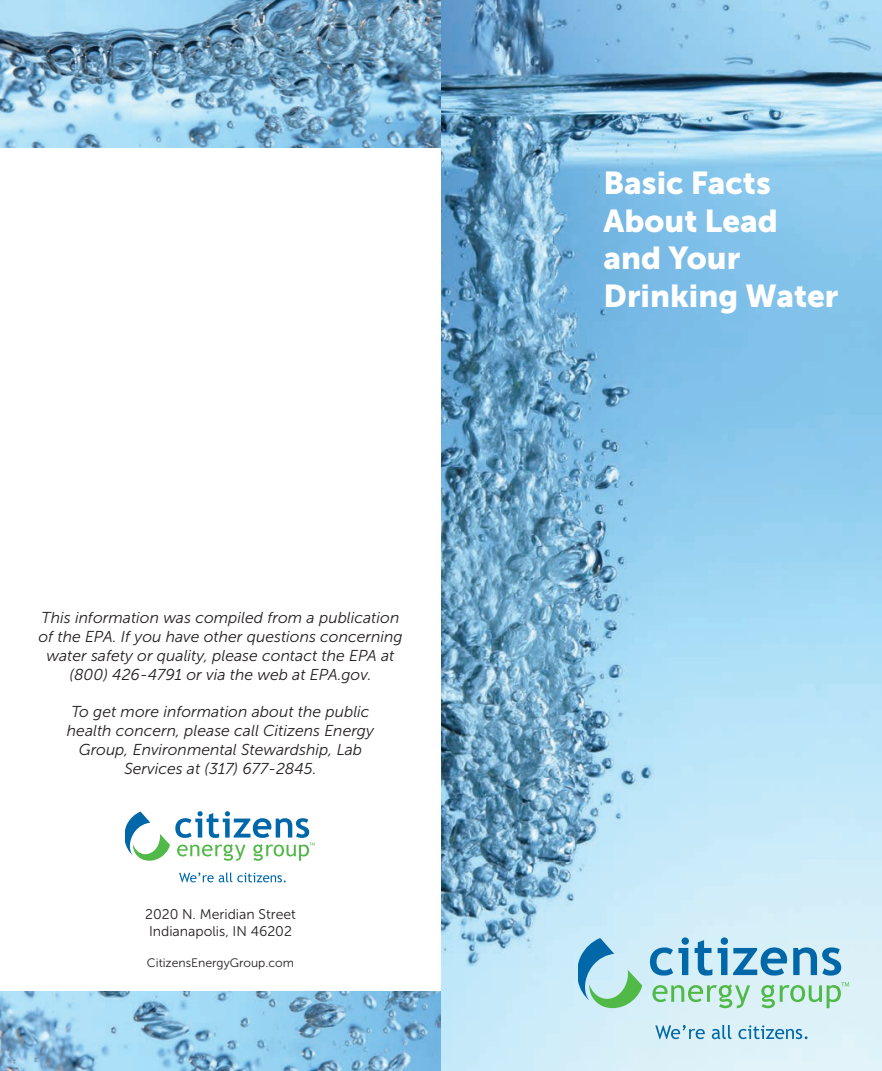
<style>
.page{position:relative;width:882px;height:1071px;background:#fff}
.page>*{position:absolute;margin:0;border:0;box-sizing:border-box;transform-origin:0 0}
.t1{font:31.5px "Museo Sans 900";color:#fff}
.t2{font:italic 15.75px/18.9px "Museo Sans 300";color:#231f20;text-align:center}
.t3{font:14px "Museo Sans 300";color:#231f20}
.t4{font:12.25px "Museo Sans 300";color:#231f20}
</style>
<div class="page">
<img style="left:0;top:0;width:441px;height:147px">
<img style="left:0;top:992px;width:441px;height:79px">
<img style="left:441px;top:0;width:441px;height:1071px">
<svg style="left:650px;top:947px;width:23px;height:29px"></svg>
<svg style="left:679px;top:938px;width:10px;height:37px"></svg>
<svg style="left:695px;top:940px;width:17px;height:36px"></svg>
<svg style="left:718px;top:938px;width:69px;height:38px;background:#82bad8"></svg>
<svg style="left:793px;top:947px;width:48px;height:29px"></svg>
<svg style="left:652px;top:984px;width:98px;height:24px;background:#b0dfc3"></svg>
<svg style="left:578px;top:938px;width:64px;height:74px;background:#9bcfd2"></svg>
<svg style="left:655px;top:1025px;width:50px;height:14px"></svg>
<svg style="left:712px;top:1025px;width:19px;height:14px"></svg>
<svg style="left:738px;top:1025px;width:69px;height:14px"></svg>
<svg style="left:761px;top:982px;width:88px;height:26px;background:#b6e1c8"></svg>
<svg style="left:179px;top:873px;width:107px;height:9px"></svg>
<svg style="left:125px;top:811px;width:190px;height:50px"></svg>
<p class="t2" style="left:38px;top:608px;width:366px">This information was compiled from a publication of the EPA. If you have other questions concerning water safety or quality, please contact the EPA at (800) 426-4791 or via the web at EPA.gov.</p>
<p class="t2" style="left:71px;top:703px;width:300px">To get more information about the public</p>
<p class="t2" style="left:67px;top:722px;width:309px">health concern, please call Citizens Energy</p>
<p class="t2" style="left:79px;top:740px;width:285px">Group, Environmental Stewardship, Lab</p>
<p class="t2" style="left:124px;top:759px;width:194px">Services at (317) 677-2845.</p>
<p class="t3" style="left:145px;top:907px;width:152px">2020 N. Meridian Street</p>
<p class="t3" style="left:149px;top:923px;width:144px">Indianapolis, IN 46202</p>
<p class="t4" style="left:147px;top:956px;width:149px">CitizensEnergyGroup.com</p>
<p class="t1" style="left:604px;top:165px;width:169px">Basic Facts</p>
<p class="t1" style="left:604px;top:203px;width:176px">About Lead</p>
<p class="t1" style="left:604px;top:240px;width:138px">and Your</p>
<p class="t1" style="left:604px;top:278px;width:236px">Drinking Water</p>
</div>
